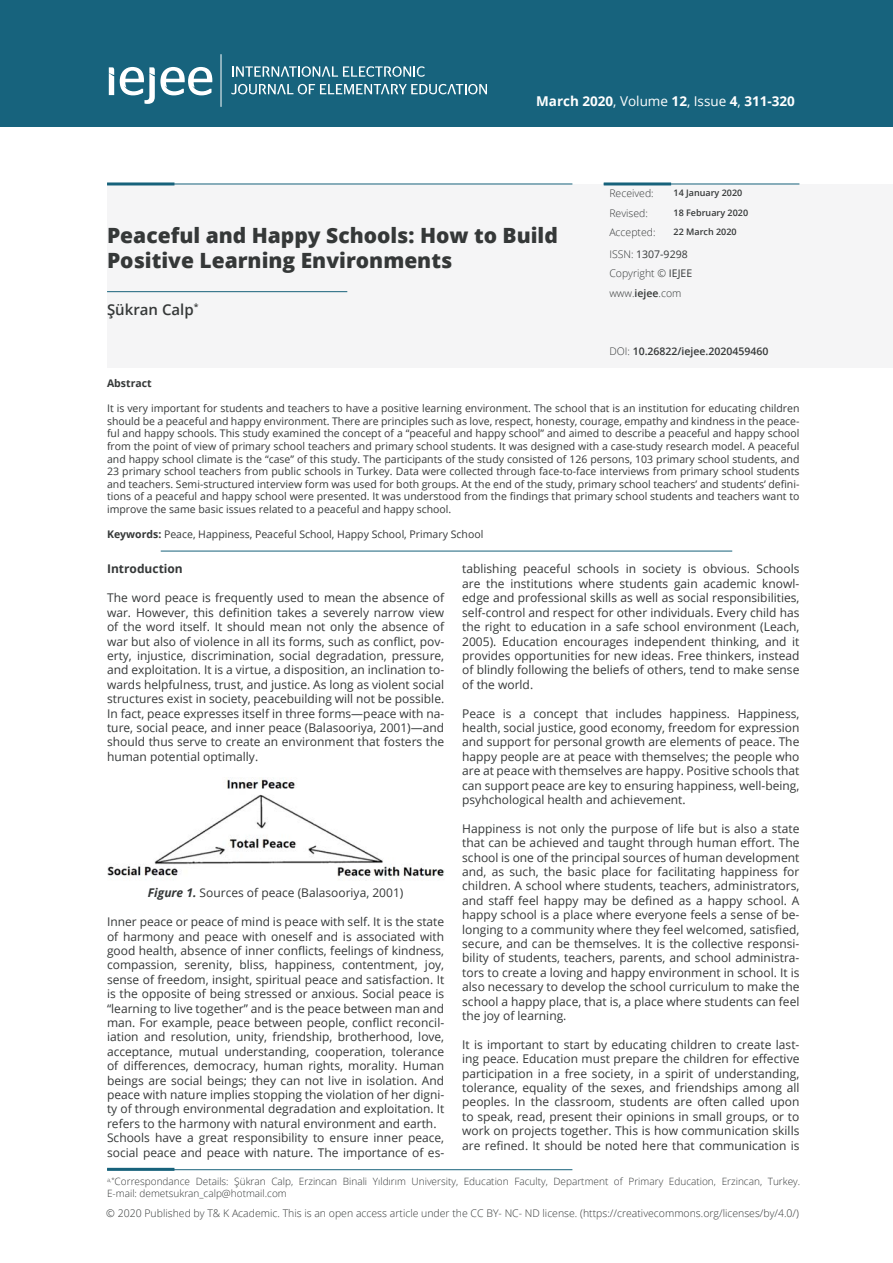
<style>
.page{position:relative;width:893px;height:1263px;background:#fff}
.page>*{position:absolute;margin:0;border:0;box-sizing:border-box;transform-origin:0 0}
.t1{font:800 21px/25.2px "Open Sans";color:#353838}
.t2{font:600 15px "Open Sans";color:#353838}
.t3{font:700 13.5px "Open Sans";color:#fff}
.t4{font:12px/14.4px "Open Sans";color:#353838;text-align:justify}
.t5{font:700 12px "Open Sans";color:#353838}
.t6{font:10.5px/12.6px "Open Sans";color:#353838;text-align:justify}
.t7{font:300 10.5px/19.5px "Open Sans";color:#353838}
.t8{font:600 10.5px "Open Sans";color:#353838}
.t9{font:700 10.5px "Open Sans";color:#353838}
.t10{font:300 10.05px "Open Sans";color:#353838}
.t11{font:600 9px "Open Sans";color:#353838}
.s1{font-weight:400}
.s2{font-weight:600}
.s3{font-weight:300}
.s4{font-weight:700}
.s5{font-weight:700;font-style:italic}
</style>
<div class="page">
<div style="left:0;top:0;width:893px;height:126px;background:#17637d"></div>
<div style="left:107px;top:184px;width:785px;height:184px;background:#f5f5f6"></div>
<hr style="left:107px;top:182px;width:67px;height:3px;background:#17627b">
<hr style="left:107px;top:184px;width:465px;height:1px;background:#17627b">
<hr style="left:604px;top:182px;width:67px;height:3px;background:#17627b">
<hr style="left:604px;top:184px;width:195px;height:1px;background:#17627b">
<svg style="left:109px;top:67px;width:5px;height:28px"></svg>
<svg style="left:120px;top:67px;width:92px;height:37px"></svg>
<hr style="left:221px;top:54px;width:1px;height:53px;background:#fff">
<svg style="left:232px;top:66px;width:193px;height:11px"></svg>
<svg style="left:231px;top:84px;width:256px;height:10px"></svg>
<hr style="left:107px;top:291px;width:240px;height:1px;background:#17627b">
<hr style="left:107px;top:1168px;width:67px;height:3px;background:#17627b">
<hr style="left:107px;top:1169px;width:465px;height:1px;background:#17627b">
<hr style="left:161px;top:551px;width:571px;height:1px;background:#17627b">
<img style="left:107px;top:779px;width:337px;height:99px">
<p class="t3" style="left:536px;top:92px;width:260px">March 2020<span class="s1">, Volume</span> 12<span class="s1">, Issue</span> 4<span class="s1">,</span> 311-320</p>
<p class="t1" style="left:107px;top:222px;width:452px">Peaceful and Happy Schools: How to Build<br>Positive Learning Environments</p>
<p class="t2" style="left:107px;top:299px;width:93px">Şükran Calp<sup>*</sup></p>
<p class="t7" style="left:609px;top:183px;width:48px">Received:<br>Revised:<br>Accepted:</p>
<p class="t7" style="left:609px;top:244px;width:84px">ISSN: <span class="s1">1307-9298<br></span>Copyright © <span class="s1">IEJEE </span>www.<span class="s2">iejee</span>.com</p>
<p class="t11" style="left:674px;top:187px;width:70px">14 January 2020</p>
<p class="t11" style="left:674px;top:206px;width:76px">18 February 2020</p>
<p class="t11" style="left:674px;top:226px;width:65px">22 March 2020</p>
<p class="t8" style="left:609px;top:344px;width:161px"><span class="s3">DOI:</span> 10.26822/iejee.2020459460</p>
<p class="t9" style="left:107px;top:376px;width:46px">Abstract</p>
<p class="t6" style="left:107px;top:402px;width:694px">It is very important for students and teachers to have a positive learning environment. The school that is an institution for educating children should be a peaceful and happy environment. There are principles such as love, respect, honesty, courage, empathy and kindness in the peace&shy;ful and happy schools. This study examined the concept of a “peaceful and happy school” and aimed to describe a peaceful and happy school from the point of view of primary school teachers and primary school students. It was designed with a case-study research model. A peaceful and happy school climate is the “case” of this study. The participants of the study consisted of 126 persons, 103 primary school students, and 23 primary school teachers from public schools in Turkey. Data were collected through face-to-face interviews from primary school students and teachers. Semi-structured interview form was used for both groups. At the end of the study, primary school teachers’ and students’ defini&shy;tions of a peaceful and happy school were presented. It was understood from the findings that primary school students and teachers want to improve the same basic issues related to a peaceful and happy school.</p>
<p class="t6" style="left:107px;top:528px;width:378px"><span class="s4">Keywords:</span> Peace, Happiness, Peaceful School, Happy School, Primary School</p>
<p class="t5" style="left:107px;top:561px;width:77px">Introduction</p>
<p class="t4" style="left:107px;top:590px;width:339px">The word peace is frequently used to mean the absence of war. However, this definition takes a severely narrow view of the word itself. It should mean not only the absence of war but also of violence in all its forms, such as conflict, pov&shy;erty, injustice, discrimination, social degradation, pressure, and exploitation. It is a virtue, a disposition, an inclination to&shy;wards helpfulness, trust, and justice. As long as violent social structures exist in society, peacebuilding will not be possible.<br>In fact, peace expresses itself in three forms—peace with na&shy;ture, social peace, and inner peace (Balasooriya, 2001)—and should thus serve to create an environment that fosters the human potential optimally.</p>
<p class="t4" style="left:462px;top:562px;width:339px">tablishing peaceful schools in society is obvious. Schools are the institutions where students gain academic knowl&shy;edge and professional skills as well as social responsibilities, self-control and respect for other individuals. Every child has the right to education in a safe school environment (Leach, 2005). Education encourages independent thinking, and it provides opportunities for new ideas. Free thinkers, instead of blindly following the beliefs of others, tend to make sense of the world.</p>
<p class="t4" style="left:462px;top:706px;width:339px">Peace is a concept that includes happiness. Happiness, health, social justice, good economy, freedom for expression and support for personal growth are elements of peace. The happy people are at peace with themselves; the people who are at peace with themselves are happy. Positive schools that can support peace are key to ensuring happiness, well-being, psyhchological health and achievement.</p>
<p class="t4" style="left:462px;top:821px;width:339px">Happiness is not only the purpose of life but is also a state that can be achieved and taught through human effort. The school is one of the principal sources of human development and, as such, the basic place for facilitating happiness for children. A school where students, teachers, administrators, and staff feel happy may be defined as a happy school. A happy school is a place where everyone feels a sense of be&shy;longing to a community where they feel welcomed, satisfied, secure, and can be themselves. It is the collective responsi&shy;bility of students, teachers, parents, and school administra&shy;tors to create a loving and happy environment in school. It is also necessary to develop the school curriculum to make the school a happy place, that is, a place where students can feel the joy of learning.</p>
<p class="t4" style="left:462px;top:1037px;width:339px">It is important to start by educating children to create last&shy;ing peace. Education must prepare the children for effective participation in a free society, in a spirit of understanding, tolerance, equality of the sexes, and friendships among all peoples. In the classroom, students are often called upon to speak, read, present their opinions in small groups, or to work on projects together. This is how communication skills are refined. It should be noted here that communication is</p>
<p class="t4" style="left:148px;top:885px;width:257px"><span class="s5">Figure 1.</span> Sources of peace (Balasooriya, 2001)</p>
<p class="t4" style="left:107px;top:914px;width:339px">Inner peace or peace of mind is peace with self. It is the state of harmony and peace with oneself and is associated with good health, absence of inner conflicts, feelings of kindness, compassion, serenity, bliss, happiness, contentment, joy, sense of freedom, insight, spiritual peace and satisfaction. It is the opposite of being stressed or anxious. Social peace is “learning to live together” and is the peace between man and man. For example, peace between people, conflict reconcil&shy;iation and resolution, unity, friendship, brotherhood, love, acceptance, mutual understanding, cooperation, tolerance of differences, democracy, human rights, morality. Human beings are social beings; they can not live in isolation. And peace with nature implies stopping the violation of her digni&shy;ty of through environmental degradation and exploitation. It refers to the harmony with natural environment and earth.</p>
<p class="t4" style="left:107px;top:1130px;width:339px">Schools have a great responsibility to ensure inner peace, social peace and peace with nature. The importance of es-</p>
<p class="t10" style="left:107px;top:1174px;width:695px"><sup>a,*</sup>Correspondance Details: Şükran Calp, Erzincan Binali Yıldırım University, Education Faculty, Department of Primary Education, Erzincan, Turkey.</p>
<p class="t10" style="left:107px;top:1186px;width:181px">E-mail: demetsukran_calp@hotmail.com</p>
<p class="t7" style="left:106px;top:1203px;width:694px">© 2020 Published by T&amp; K Academic. This is an open access article under the CC BY- NC- ND license. (https://creativecommons.org/licenses/by/4.0/)</p>
</div>
